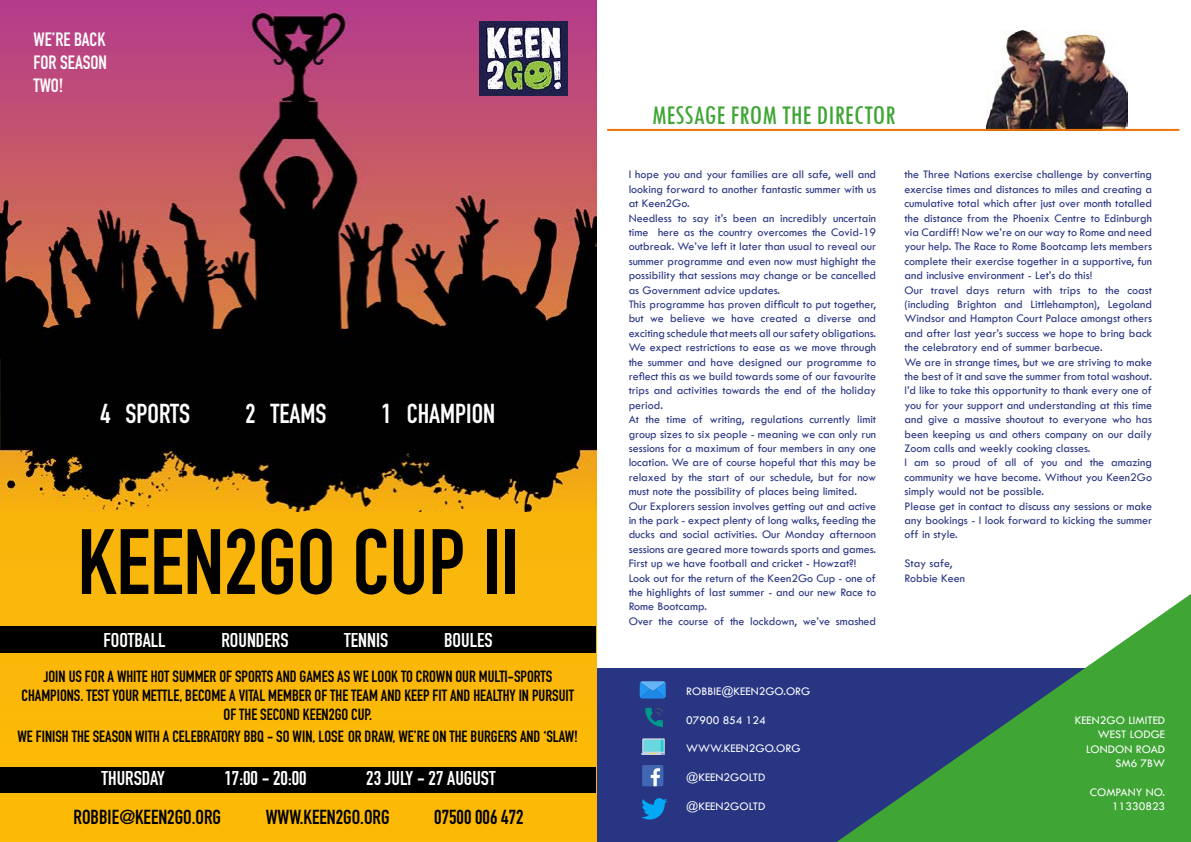
<style>
.page{position:relative;width:1191px;height:842px;background:#fff}
.page>*{position:absolute;margin:0;border:0;box-sizing:border-box;transform-origin:0 0}
.t1{font:700 91px "DIN Condensed";color:#000}
.t2{font:condensed 28px "Tw Cen";color:#3fa535}
.t3{font:700 27px "DIN Condensed";color:#fff}
.t4{font:700 20px "DIN Condensed";color:#fff}
.t5{font:700 20px "DIN Condensed";color:#000}
.t6{font:700 19px/23px "DIN Condensed";color:#fcfcfc;text-align:justify}
.t7{font:700 16px/19px "DIN Condensed";color:#000;text-align:center}
.t8{font:12px/14.4px "Tw Cen";color:#283583}
.t9{font:12px/14.4px "Tw Cen";color:#fff;text-align:right}
.s1{font-size:15px}
</style>
<div class="page">
<div style="left:585px;top:668px;width:606px;height:174px;background:#283583"></div>
<svg style="left:837px;top:594px;width:354px;height:248px"></svg>
<img style="left:986px;top:31px;width:141px;height:98px">
<hr style="left:607px;top:129px;width:572px;height:2px;background:#ee7203">
<svg style="left:641px;top:798px;width:26px;height:21px"></svg>
<div style="left:642px;top:765px;width:21px;height:21px;background:#4267b2"></div>
<svg style="left:650px;top:768px;width:10px;height:18px"></svg>
<svg style="left:640px;top:681px;width:25px;height:17px"></svg>
<svg style="left:645px;top:708px;width:17px;height:19px"></svg>
<svg style="left:641px;top:738px;width:23px;height:16px"></svg>
<img style="left:0;top:0;width:596px;height:513px">
<div style="left:0;top:513px;width:596px;height:329px;background:#fbb80a"></div>
<div style="left:0;top:767px;width:596px;height:26px;background:#000"></div>
<div style="left:0;top:627px;width:596px;height:26px;background:#000"></div>
<img style="left:479px;top:21px;width:88px;height:75px">
<h3 class="t6" style="left:33px;top:28px;width:75px">WE’RE BACK FOR SEASON TWO!</h3>
<h3 class="t3" style="left:100px;top:395px;width:91px">4 SPORTS</h3>
<h3 class="t3" style="left:245px;top:395px;width:83px">2 TEAMS</h3>
<h3 class="t3" style="left:382px;top:395px;width:115px">1 CHAMPION</h3>
<h1 class="t1" style="left:77px;top:501px;width:443px">KEEN2GO CUP II</h1>
<h3 class="t4" style="left:103px;top:626px;width:64px">FOOTBALL</h3>
<h3 class="t4" style="left:221px;top:626px;width:68px">ROUNDERS</h3>
<h3 class="t4" style="left:344px;top:626px;width:46px">TENNIS</h3>
<h3 class="t4" style="left:444px;top:626px;width:50px">BOULES</h3>
<h3 class="t7" style="left:21px;top:667px;width:554px"><span class="s1">J</span>OIN US FOR A WHITE HOT SUMMER OF SPORTS AND GAMES AS WE LOOK TO CROWN OUR MULTI-SPORTS<br>CHAMPIONS. TEST YOUR METTLE, BECOME A VITAL MEMBER OF THE TEAM AND KEEP FIT AND HEALTHY IN PURSUIT<br>OF THE SECOND KEEN2GO CUP.</h3>
<h3 class="t7" style="left:17px;top:727px;width:562px">WE FINISH THE SEASON WITH A CELEBRATORY BBQ - SO WIN, LOSE OR DRAW, WE’RE ON THE BURGERS AND ‘SLAW!</h3>
<h3 class="t4" style="left:101px;top:764px;width:65px">THURSDAY</h3>
<h3 class="t4" style="left:224px;top:764px;width:84px">17:00 - 20:00</h3>
<h3 class="t4" style="left:366px;top:764px;width:131px">23 JULY - 27 AUGUST</h3>
<h3 class="t5" style="left:73px;top:803px;width:149px">ROBBIE@KEEN2GO.ORG</h3>
<h3 class="t5" style="left:266px;top:803px;width:125px">WWW.KEEN2GO.ORG</h3>
<h3 class="t5" style="left:434px;top:803px;width:91px">07500 006 472</h3>
<h2 class="t2" style="left:652px;top:98px;width:245px">MESSAGE FROM THE DIRECTOR</h2>
<p class="t8" style="left:628px;top:167px;width:249px">I hope you and your families are all safe, well and looking forward to another fantastic summer with us at Keen2Go.<br>Needless to say it’s been an incredibly uncertain time here as the country overcomes the Covid-19 outbreak. We’ve left it later than usual to reveal our summer programme and even now must highight the possibility that sessions may change or be cancelled as Government advice updates.<br>This programme has proven difficult to put together, but we believe we have created a diverse and exciting schedule that meets all our safety obligations.<br>We expect restrictions to ease as we move through the summer and have designed our programme to reflect this as we build towards some of our favourite trips and activities towards the end of the holiday period.<br>At the time of writing, regulations currently limit group sizes to six people - meaning we can only run sessions for a maximum of four members in any one location. We are of course hopeful that this may be relaxed by the start of our schedule, but for now must note the possibility of places being limited.<br>Our Explorers session involves getting out and active in the park - expect plenty of long walks, feeding the ducks and social activities. Our Monday afternoon sessions are geared more towards sports and games.<br>First up we have football and cricket - Howzat?!<br>Look out for the return of the Keen2Go Cup - one of the highlights of last summer - and our new Race to Rome Bootcamp.<br>Over the course of the lockdown, we’ve smashed</p>
<p class="t8" style="left:904px;top:167px;width:249px">the Three Nations exercise challenge by converting exercise times and distances to miles and creating a cumulative total which after just over month totalled the distance from the Phoenix Centre to Edinburgh via Cardiff! Now we’re on our way to Rome and need your help. The Race to Rome Bootcamp lets members complete their exercise together in a supportive, fun and inclusive environment - Let’s do this!<br>Our travel days return with trips to the coast (including Brighton and Littlehampton), Legoland Windsor and Hampton Court Palace amongst others and after last year’s success we hope to bring back the celebratory end of summer barbecue.<br>We are in strange times, but we are striving to make the best of it and save the summer from total washout.<br>I’d like to take this opportunity to thank every one of you for your support and understanding at this time and give a massive shoutout to everyone who has been keeping us and others company on our daily Zoom calls and weekly cooking classes.<br>I am so proud of all of you and the amazing community we have become. Without you Keen2Go simply would not be possible.<br>Please get in contact to discuss any sessions or make any bookings - I look forward to kicking the summer off in style.</p>
<p class="t8" style="left:904px;top:556px;width:62px">Stay safe,<br>Robbie Keen</p>
<p class="t9" style="left:686px;top:684px;width:126px">ROBBIE@KEEN2GO.ORG</p>
<p class="t9" style="left:686px;top:712px;width:81px">07900 854 124</p>
<p class="t9" style="left:686px;top:741px;width:116px">WWW.KEEN2GO.ORG</p>
<p class="t9" style="left:686px;top:770px;width:81px">@KEEN2GOLTD</p>
<p class="t9" style="left:686px;top:799px;width:81px">@KEEN2GOLTD</p>
<p class="t9" style="left:1074px;top:713px;width:92px">KEEN2GO LIMITED<br>WEST LODGE<br>LONDON ROAD<br>SM6 7BW</p>
<p class="t9" style="left:1089px;top:785px;width:77px">COMPANY NO.<br>11330823</p>
</div>
